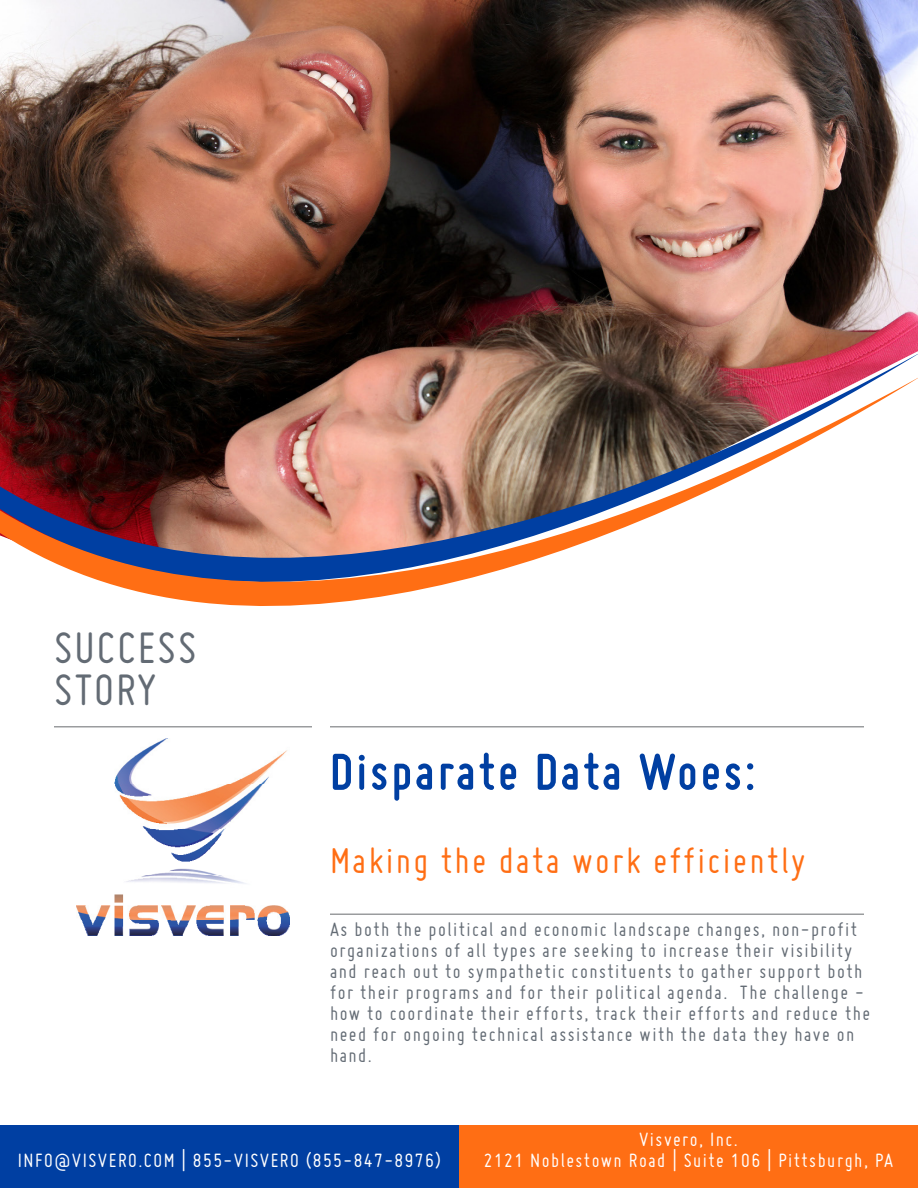
<style>
.page{position:relative;width:918px;height:1188px;background:#fff}
.page>*{position:absolute;margin:0;border:0;box-sizing:border-box;transform-origin:0 0}
.Main_title{font:700 54px "Miso";letter-spacing:.06em;color:#003fa2}
.Left_column_heading{font:48px/42px "Miso";letter-spacing:.045em;color:#636b74}
.Main_title-2{font:39px "Miso";letter-spacing:.06em;color:#ff6e14}
.t1{font:21px/21px "Miso";letter-spacing:.07em;color:#636b74}
.t2{font:21px "Miso";letter-spacing:.07em;color:#fff}
</style>
<div class="page">
<img style="left:0;top:0;width:918px;height:351px">
<hr style="left:54px;top:726px;width:258px;height:2px;background:#9a9c9e">
<hr style="left:330px;top:726px;width:534px;height:2px;background:#9a9c9e">
<hr style="left:330px;top:914px;width:534px;height:1px;background:#9a9c9e">
<div style="left:0;top:1125px;width:459px;height:63px;background:#003fa2"></div>
<div style="left:459px;top:1125px;width:459px;height:63px;background:#ff6e14"></div>
<svg style="left:0;top:351px;width:918px;height:24px;background:#6a413c"></svg>
<img style="left:76px;top:739px;width:214px;height:197px">
<img style="left:0;top:375px;width:918px;height:231px">
<p class="Left_column_heading" style="left:54px;top:626px;width:144px">SUCCESS<br>STORY</p>
<p class="Main_title" style="left:330px;top:741px;width:427px">Disparate Data Woes:</p>
<p class="Main_title-2" style="left:330px;top:839px;width:477px">Making the data work efficiently</p>
<p class="t1" style="left:330px;top:918px;width:542px">As both the political and economic landscape changes, non-profit organizations of all types are seeking to increase their visibility and reach out to sympathetic constituents to gather support both for their programs and for their political agenda. The challenge - how to coordinate their efforts, track their efforts and reduce the need for ongoing technical assistance with the data they have on hand.</p>
<p class="t2" style="left:18px;top:1149px;width:425px">INFO@VISVERO.COM | 855-VISVERO (855-847-8976)</p>
<p class="t2" style="left:639px;top:1128px;width:100px">Visvero, Inc.</p>
<p class="t2" style="left:484px;top:1149px;width:411px">2121 Noblestown Road | Suite 106 | Pittsburgh, PA</p>
</div>
